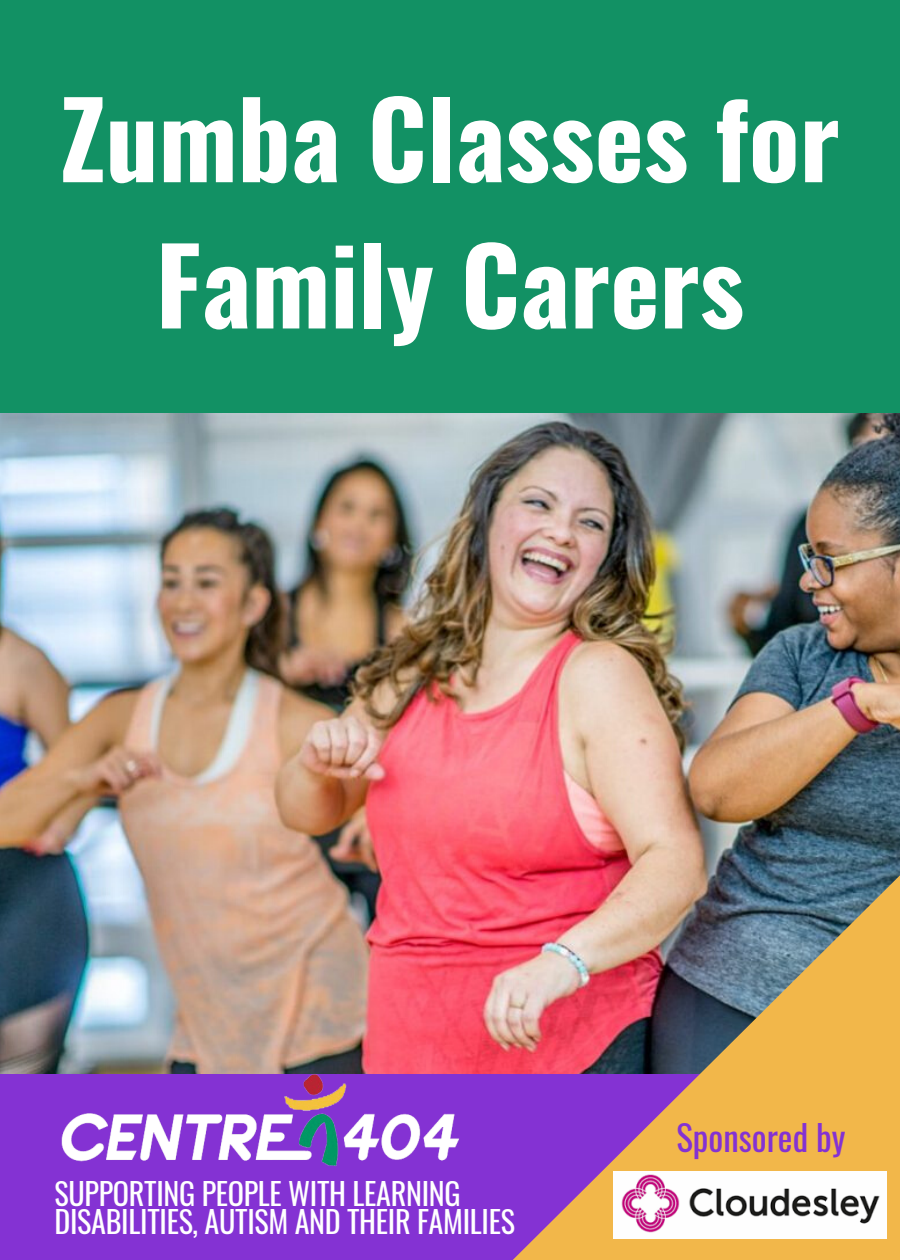
<style>
.page{position:relative;width:900px;height:1260px;background:#fff}
.page>*{position:absolute;margin:0;border:0;box-sizing:border-box;transform-origin:0 0}
.t1{font:700 105px/146.2px "Oswald";color:#fff;text-align:center}
.t2{font:35px "Oswald";color:#8432d3}
.t3{font:30.25px/28px "Oswald";letter-spacing:-.01em;color:#fff}
</style>
<div class="page">
<div style="left:0;top:1043px;width:900px;height:217px;background:#8432d3"></div>
<img style="left:0;top:412px;width:900px;height:661px">
<img style="left:40px;top:1057px;width:435px;height:109px">
<div style="left:0;top:0;width:900px;height:412px;background:#129164"></div>
<img style="left:503px;top:668px;width:397px;height:592px">
<img style="left:613px;top:1171px;width:274px;height:68px">
<h1 class="t1" style="left:60px;top:62px;width:781px">Zumba Classes for<br>Family Carers</h1>
<p class="t3" style="left:55px;top:1178px;width:462px">SUPPORTING PEOPLE WITH LEARNING<br>DISABILITIES, AUTISM AND THEIR FAMILIES</p>
<p class="t2" style="left:676px;top:1111px;width:171px">Sponsored by</p>
</div>
